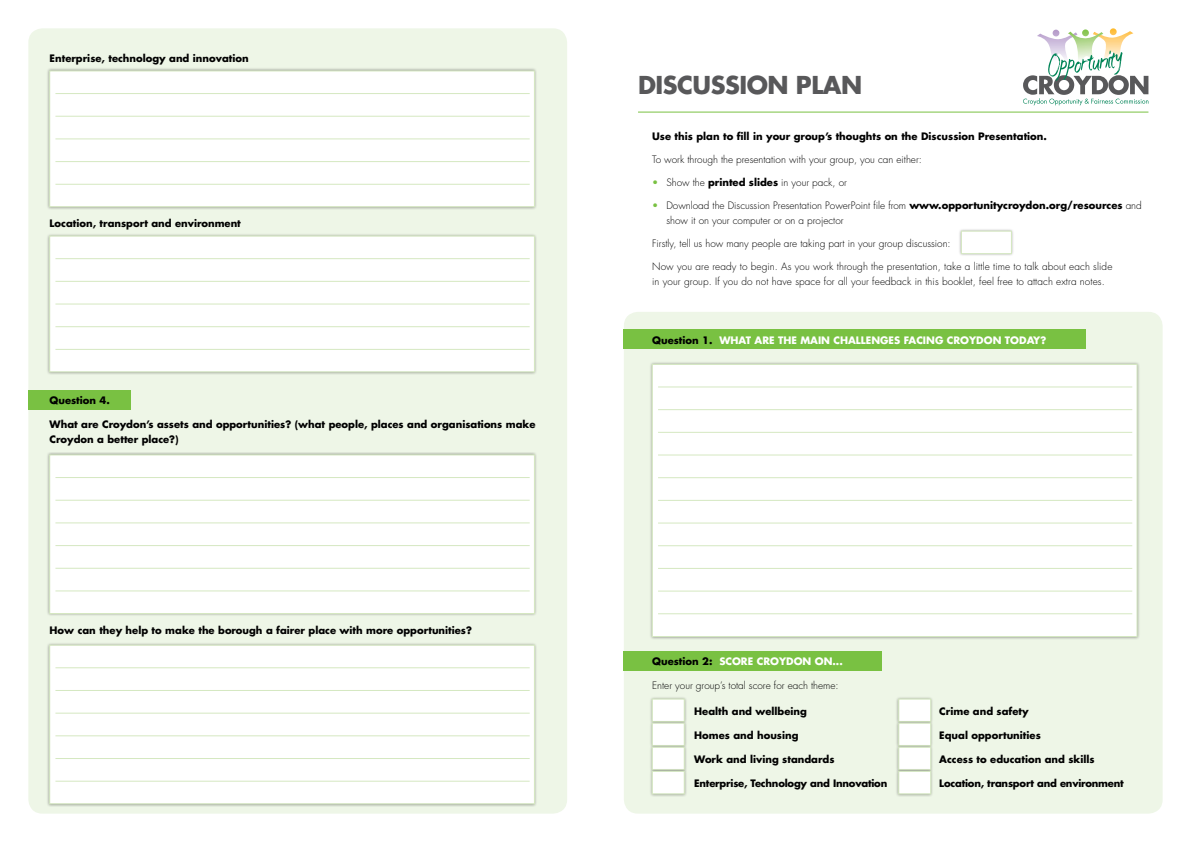
<style>
.page{position:relative;width:1191px;height:842px;background:#fff}
.page>*{position:absolute;margin:0;border:0;box-sizing:border-box;transform-origin:0 0}
.t1{font:700 24px "Futura";letter-spacing:-.02em;color:#58585a}
.t2{font:300 10px/15px "Futura";color:#000}
.t3{font:700 10px/15px "Futura";color:#000}
.t4{font:700 10px "Futura";color:#fff}
.t5{font:700 10px "Futura";letter-spacing:-.02em;color:#000}
.s1{color:#79c142}
.s2{font-weight:700}
.s3{color:#000}
</style>
<div class="page">
<div style="left:28px;top:28px;width:539px;height:786px;background:#eef6e7;border-radius:14px"></div>
<div style="left:624px;top:312px;width:538px;height:502px;background:#eef6e7;border-radius:14px"></div>
<div style="left:623px;top:330px;width:462px;height:19px;background:#79c142"></div>
<div style="left:624px;top:651px;width:258px;height:20px;background:#79c142"></div>
<svg style="left:1023px;top:28px;width:125px;height:77px"></svg>
<hr style="left:638px;top:112px;width:510px;height:1px;background:#79c142">
<div style="left:958px;top:228px;width:56px;height:29px;background:#000;opacity:.4"></div>
<div style="left:961px;top:231px;width:50px;height:23px;background:#fff;border:1px solid #d5e8c1"></div>
<div style="left:649px;top:696px;width:38px;height:29px;background:#000;opacity:.4"></div>
<div style="left:652px;top:699px;width:32px;height:23px;background:#fff;border:1px solid #d5e8c1"></div>
<div style="left:649px;top:720px;width:38px;height:29px;background:#000;opacity:.4"></div>
<div style="left:652px;top:723px;width:32px;height:23px;background:#fff;border:1px solid #d5e8c1"></div>
<div style="left:649px;top:744px;width:38px;height:29px;background:#000;opacity:.4"></div>
<div style="left:652px;top:747px;width:32px;height:23px;background:#fff;border:1px solid #d5e8c1"></div>
<div style="left:649px;top:768px;width:38px;height:29px;background:#000;opacity:.4"></div>
<div style="left:652px;top:771px;width:32px;height:23px;background:#fff;border:1px solid #d5e8c1"></div>
<div style="left:895px;top:696px;width:38px;height:29px;background:#000;opacity:.4"></div>
<div style="left:898px;top:699px;width:32px;height:23px;background:#fff;border:1px solid #d5e8c1"></div>
<div style="left:895px;top:720px;width:38px;height:29px;background:#000;opacity:.4"></div>
<div style="left:898px;top:723px;width:32px;height:23px;background:#fff;border:1px solid #d5e8c1"></div>
<div style="left:895px;top:744px;width:38px;height:29px;background:#000;opacity:.4"></div>
<div style="left:898px;top:747px;width:32px;height:23px;background:#fff;border:1px solid #d5e8c1"></div>
<div style="left:895px;top:768px;width:38px;height:29px;background:#000;opacity:.4"></div>
<div style="left:898px;top:771px;width:32px;height:23px;background:#fff;border:1px solid #d5e8c1"></div>
<div style="left:649px;top:361px;width:491px;height:278px;background:#000;opacity:.4"></div>
<div style="left:652px;top:364px;width:485px;height:273px;background:#fff;border:1px solid #d5e8c1"></div>
<hr style="left:658px;top:387px;width:474px;height:1px;background:#d5e8c1">
<hr style="left:658px;top:409px;width:474px;height:1px;background:#d5e8c1">
<hr style="left:658px;top:432px;width:474px;height:1px;background:#d5e8c1">
<hr style="left:658px;top:455px;width:474px;height:1px;background:#d5e8c1">
<hr style="left:658px;top:477px;width:474px;height:1px;background:#d5e8c1">
<hr style="left:658px;top:500px;width:474px;height:1px;background:#d5e8c1">
<hr style="left:658px;top:523px;width:474px;height:1px;background:#d5e8c1">
<hr style="left:658px;top:545px;width:474px;height:1px;background:#d5e8c1">
<hr style="left:658px;top:568px;width:474px;height:1px;background:#d5e8c1">
<hr style="left:658px;top:591px;width:474px;height:1px;background:#d5e8c1">
<hr style="left:658px;top:614px;width:474px;height:1px;background:#d5e8c1">
<div style="left:28px;top:390px;width:102px;height:20px;background:#79c142"></div>
<div style="left:46px;top:68px;width:492px;height:142px;background:#000;opacity:.4"></div>
<div style="left:50px;top:71px;width:484px;height:136px;background:#fff;border:1px solid #d5e8c1"></div>
<hr style="left:55px;top:93px;width:474px;height:1px;background:#d5e8c1">
<hr style="left:55px;top:116px;width:474px;height:1px;background:#d5e8c1">
<hr style="left:55px;top:139px;width:474px;height:1px;background:#d5e8c1">
<hr style="left:55px;top:161px;width:474px;height:1px;background:#d5e8c1">
<hr style="left:55px;top:184px;width:474px;height:1px;background:#d5e8c1">
<div style="left:46px;top:233px;width:492px;height:142px;background:#000;opacity:.4"></div>
<div style="left:50px;top:236px;width:484px;height:136px;background:#fff;border:1px solid #d5e8c1"></div>
<hr style="left:55px;top:258px;width:474px;height:1px;background:#d5e8c1">
<hr style="left:55px;top:281px;width:474px;height:1px;background:#d5e8c1">
<hr style="left:55px;top:304px;width:474px;height:1px;background:#d5e8c1">
<hr style="left:55px;top:327px;width:474px;height:1px;background:#d5e8c1">
<hr style="left:55px;top:349px;width:474px;height:1px;background:#d5e8c1">
<div style="left:46px;top:452px;width:492px;height:165px;background:#000;opacity:.4"></div>
<div style="left:50px;top:455px;width:484px;height:159px;background:#fff;border:1px solid #d5e8c1"></div>
<hr style="left:55px;top:477px;width:474px;height:1px;background:#d5e8c1">
<hr style="left:55px;top:500px;width:474px;height:1px;background:#d5e8c1">
<hr style="left:55px;top:523px;width:474px;height:1px;background:#d5e8c1">
<hr style="left:55px;top:545px;width:474px;height:1px;background:#d5e8c1">
<hr style="left:55px;top:568px;width:474px;height:1px;background:#d5e8c1">
<hr style="left:55px;top:591px;width:474px;height:1px;background:#d5e8c1">
<div style="left:46px;top:642px;width:492px;height:165px;background:#000;opacity:.4"></div>
<div style="left:50px;top:645px;width:484px;height:159px;background:#fff;border:1px solid #d5e8c1"></div>
<hr style="left:55px;top:668px;width:474px;height:1px;background:#d5e8c1">
<hr style="left:55px;top:690px;width:474px;height:1px;background:#d5e8c1">
<hr style="left:55px;top:713px;width:474px;height:1px;background:#d5e8c1">
<hr style="left:55px;top:736px;width:474px;height:1px;background:#d5e8c1">
<hr style="left:55px;top:758px;width:474px;height:1px;background:#d5e8c1">
<hr style="left:55px;top:781px;width:474px;height:1px;background:#d5e8c1">
<p class="t3" style="left:50px;top:50px;width:200px">Enterprise, technology and innovation</p>
<p class="t3" style="left:50px;top:215px;width:193px">Location, transport and environment</p>
<p class="t3" style="left:50px;top:392px;width:62px">Question 4.</p>
<p class="t3" style="left:50px;top:416px;width:487px">What are Croydon’s assets and opportunities? (what people, places and organisations make<br>Croydon a better place?)</p>
<p class="t3" style="left:50px;top:622px;width:424px">How can they help to make the borough a fairer place with more opportunities?</p>
<p class="t1" style="left:638px;top:69px;width:226px">DISCUSSION PLAN</p>
<p class="t3" style="left:652px;top:128px;width:396px">Use this plan to fill in your group’s thoughts on the Discussion Presentation.</p>
<p class="t2" style="left:652px;top:152px;width:271px">To work through the presentation with your group, you can either:</p>
<p class="t2" style="left:652px;top:175px;width:196px"><span class="s1">•</span> Show the <span class="s2">printed slides</span> in your pack, or</p>
<p class="t2" style="left:666px;top:198px;width:477px;text-indent:-14px"><span class="s1">•</span> Download the Discussion Presentation PowerPoint file from <span class="s2">www.opportunitycroydon.org/resources</span> and show it on your computer or on a projector</p>
<p class="t2" style="left:652px;top:236px;width:300px">Firstly, tell us how many people are taking part in your group discussion:</p>
<p class="t2" style="left:652px;top:259px;width:462px">Now you are ready to begin. As you work through the presentation, take a little time to talk about each slide</p>
<p class="t2" style="left:652px;top:274px;width:454px">in your group. If you do not have space for all your feedback in this booklet, feel free to attach extra notes.</p>
<p class="t4" style="left:652px;top:333px;width:396px"><span class="s3">Question 1.</span> WHAT ARE THE MAIN CHALLENGES FACING CROYDON TODAY?</p>
<p class="t4" style="left:652px;top:654px;width:192px"><span class="s3">Question 2:</span> SCORE CROYDON ON...</p>
<p class="t2" style="left:652px;top:678px;width:188px">Enter your group’s total score for each theme:</p>
<p class="t3" style="left:694px;top:703px;width:114px">Health and wellbeing</p>
<p class="t3" style="left:939px;top:703px;width:91px">Crime and safety</p>
<p class="t3" style="left:694px;top:727px;width:106px">Homes and housing</p>
<p class="t3" style="left:939px;top:727px;width:103px">Equal opportunities</p>
<p class="t3" style="left:694px;top:751px;width:142px">Work and living standards</p>
<p class="t3" style="left:939px;top:751px;width:157px">Access to education and skills</p>
<p class="t5" style="left:694px;top:776px;width:194px">Enterprise, Technology and Innovation</p>
<p class="t5" style="left:939px;top:776px;width:186px">Location, transport and environment</p>
</div>
